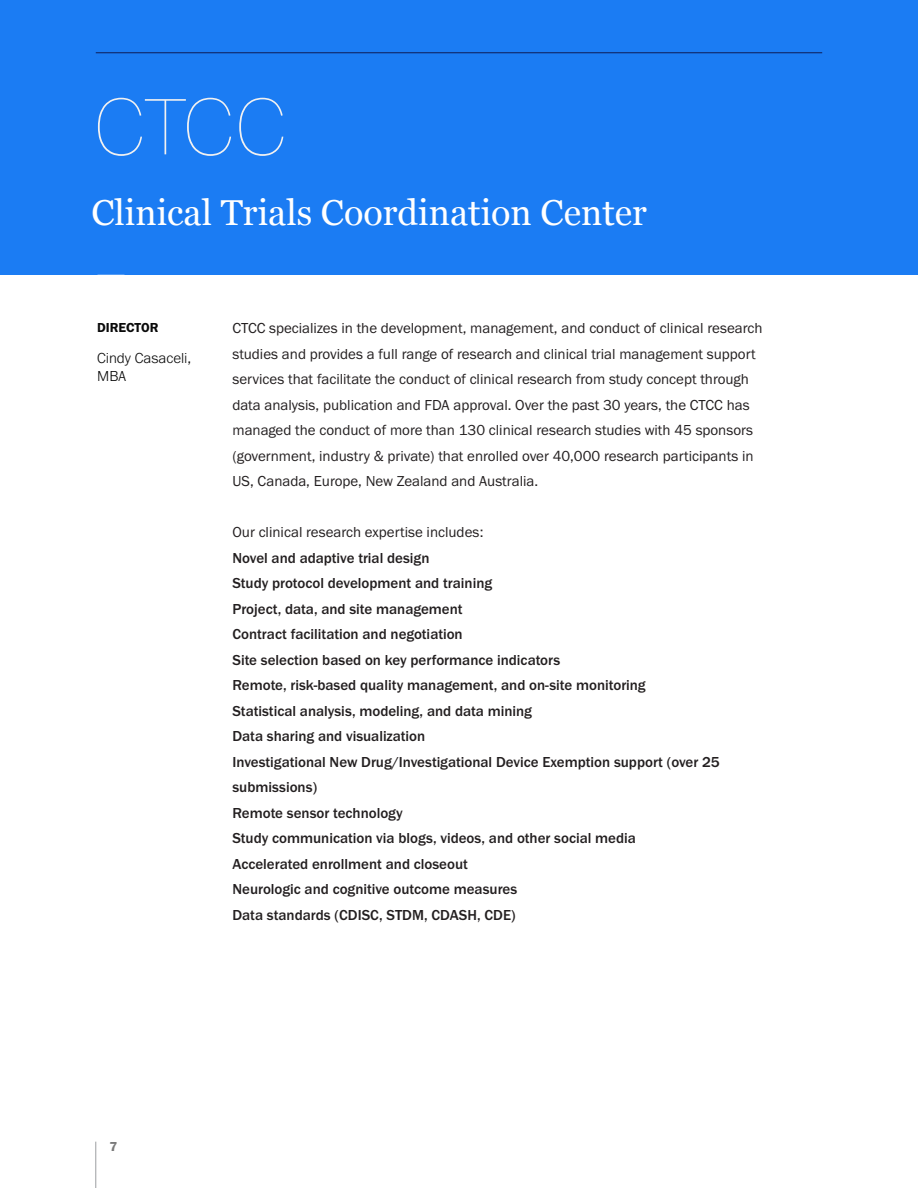
<style>
.page{position:relative;width:918px;height:1188px;background:#fff}
.page>*{position:absolute;margin:0;border:0;box-sizing:border-box;transform-origin:0 0}
.t1{font:100 77.4px "Aktiv Grotesk";color:#f1f1f1}
.t2{font:36px "Georgia";color:#fff}
.t3{font:500 15px/25.5px "Franklin Gothic URW";color:#231f20}
.t4{font:15px/25.5px "Franklin Gothic URW Boo";color:#231f20}
.t5{font:300 15px/18px "Franklin Gothic URW";color:#0a0a0a}
.t6{font:13.5px "Franklin Gothic URW Dem";letter-spacing:-.005em;color:#0a0a0a}
.t7{font:13.5px "Franklin Gothic URW Dem";color:#7a7a7a}
</style>
<div class="page">
<hr style="left:96px;top:1142px;width:1px;height:46px;background:#9c9ea1">
<div style="left:0;top:0;width:918px;height:274px;background:#1b7cf3"></div>
<hr style="left:96px;top:53px;width:726px;height:1px;background:#0e1c56">
<h1 class="t1" style="left:93px;top:84px;width:196px">CTCC</h1>
<h2 class="t2" style="left:91px;top:186px;width:557px">Clinical Trials Coordination Center</h2>
<p class="t6" style="left:97px;top:319px;width:63px">DIRECTOR</p>
<p class="t4" style="left:232px;top:315px;width:531px">CTCC specializes in the development, management, and conduct of clinical research studies and provides a full range of research and clinical trial management support services that facilitate the conduct of clinical research from study concept through data analysis, publication and FDA approval. Over the past 30 years, the CTCC has managed the conduct of more than 130 clinical research studies with 45 sponsors (government, industry &amp; private) that enrolled over 40,000 research participants in US, Canada, Europe, New Zealand and Australia.</p>
<p class="t4" style="left:232px;top:519px;width:253px">Our clinical research expertise includes:</p>
<p class="t3" style="left:232px;top:545px;width:489px">Novel and adaptive trial design<br>Study protocol development and training<br>Project, data, and site management<br>Contract facilitation and negotiation<br>Site selection based on key performance indicators<br>Remote, risk-based quality management, and on-site monitoring<br>Statistical analysis, modeling, and data mining<br>Data sharing and visualization<br>Investigational New Drug/Investigational Device Exemption support (over 25 submissions)<br>Remote sensor technology<br>Study communication via blogs, videos, and other social media<br>Accelerated enrollment and closeout<br>Neurologic and cognitive outcome measures<br>Data standards (CDISC, STDM, CDASH, CDE)</p>
<p class="t5" style="left:97px;top:349px;width:96px">Cindy Casaceli,<br>MBA</p>
<p class="t7" style="left:109px;top:1138px;width:9px">7</p>
</div>
